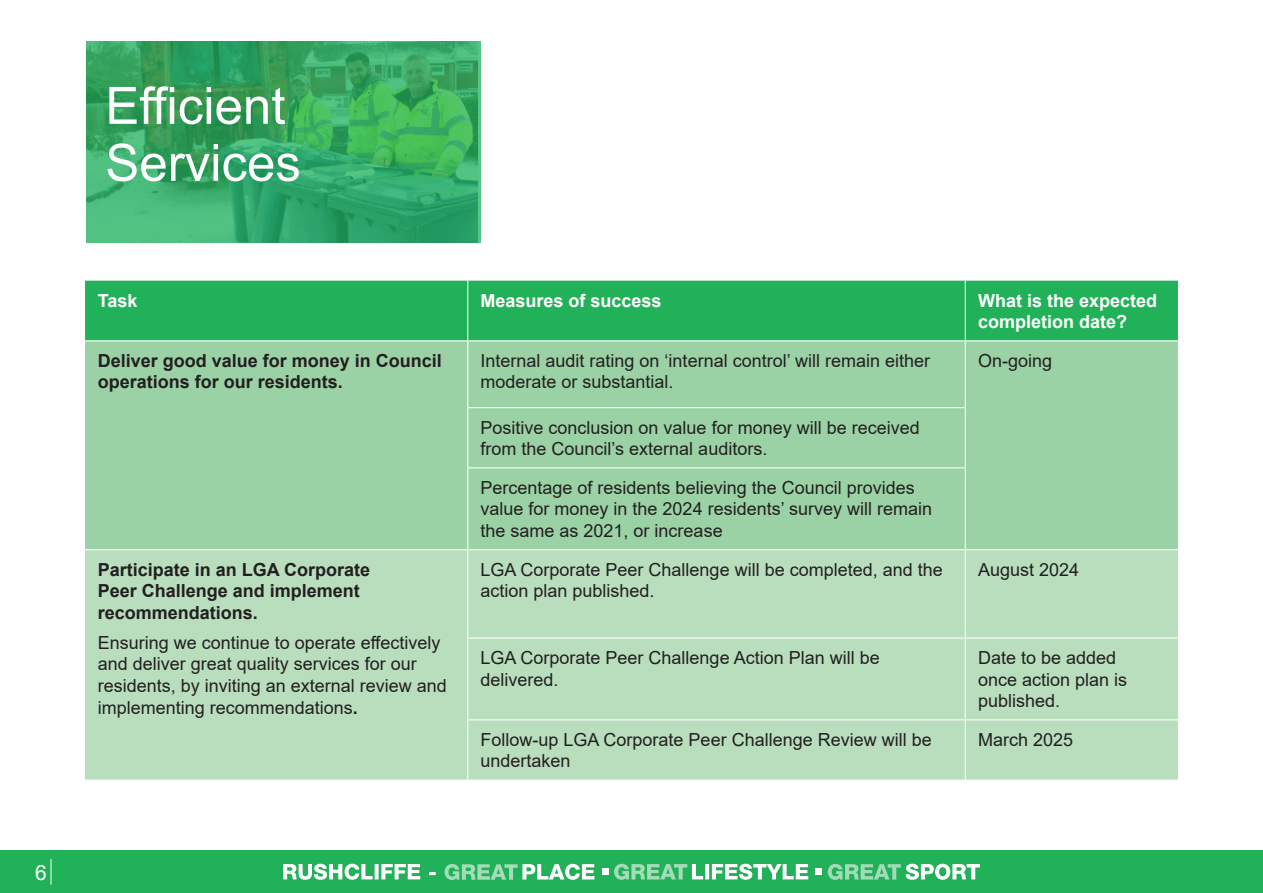
<style>
.page{position:relative;width:1263px;height:893px;background:#fff}
.page>*{position:absolute;margin:0;border:0;box-sizing:border-box;transform-origin:0 0}
.t1{font:51.45px "Arial";color:#fff}
.t2{font:21px "Arial";color:#fff}
.Award_category_break{font:18px/21.6px "Arial";color:#231f20}
.Award_category_break-2{font:700 18px/21.6px "Arial";color:#231f20}
.Award_category_break-3{font:700 18px/21.6px "Arial";color:#fff}
.s1{font-weight:700}
</style>
<div class="page">
<div style="left:0;top:850px;width:1263px;height:43px;background:#21b259"></div>
<svg style="left:283px;top:864px;width:697px;height:16px"></svg>
<div style="left:602px;top:869px;width:7px;height:6px;background:#fff"></div>
<svg style="left:51px;top:859px;width:1px;height:25px"></svg>
<div style="left:85px;top:281px;width:1093px;height:59px;background:#21b259"></div>
<div style="left:85px;top:341px;width:1093px;height:208px;background:#9bd2a5"></div>
<div style="left:85px;top:550px;width:1093px;height:229px;background:#b9debe"></div>
<hr style="left:468px;top:407px;width:497px;height:1px;background:#fff">
<hr style="left:468px;top:467px;width:497px;height:1px;background:#fff">
<hr style="left:468px;top:637px;width:497px;height:2px;background:#fff">
<hr style="left:966px;top:637px;width:212px;height:2px;background:#fff">
<hr style="left:468px;top:719px;width:497px;height:1px;background:#fff">
<hr style="left:966px;top:719px;width:212px;height:1px;background:#fff">
<hr style="left:467px;top:281px;width:1px;height:60px;background:#fff">
<hr style="left:467px;top:341px;width:1px;height:67px;background:#fff">
<hr style="left:467px;top:408px;width:1px;height:60px;background:#fff">
<hr style="left:467px;top:468px;width:1px;height:82px;background:#fff">
<hr style="left:467px;top:550px;width:1px;height:88px;background:#fff">
<hr style="left:467px;top:638px;width:1px;height:82px;background:#fff">
<hr style="left:467px;top:720px;width:1px;height:59px;background:#fff">
<hr style="left:965px;top:281px;width:1px;height:60px;background:#fff">
<hr style="left:965px;top:341px;width:1px;height:67px;background:#fff">
<hr style="left:965px;top:408px;width:1px;height:60px;background:#fff">
<hr style="left:965px;top:468px;width:1px;height:82px;background:#fff">
<hr style="left:965px;top:550px;width:1px;height:88px;background:#fff">
<hr style="left:965px;top:638px;width:1px;height:82px;background:#fff">
<hr style="left:965px;top:720px;width:1px;height:59px;background:#fff">
<svg style="left:86px;top:41px;width:395px;height:202px;background:#37a864"></svg>
<p class="t2" style="left:35px;top:858px;width:13px">6</p>
<p class="t1" style="left:105px;top:70px;width:182px">Efficient</p>
<p class="t1" style="left:105px;top:127px;width:197px">Services</p>
<p class="Award_category_break-3" style="left:98px;top:290px;width:41px">Task</p>
<p class="Award_category_break-3" style="left:480px;top:290px;width:183px">Measures of success</p>
<p class="Award_category_break-3" style="left:978px;top:290px;width:181px">What is the expected completion date?</p>
<p class="Award_category_break-2" style="left:98px;top:350px;width:346px">Deliver good value for money in Council operations for our residents.</p>
<p class="Award_category_break" style="left:480px;top:349px;width:451px">Internal audit rating on ‘internal control’ will remain either moderate or substantial.</p>
<p class="Award_category_break" style="left:978px;top:349px;width:76px">On-going</p>
<p class="Award_category_break" style="left:480px;top:416px;width:441px">Positive conclusion on value for money will be received from the Council’s external auditors.</p>
<p class="Award_category_break" style="left:480px;top:476px;width:453px">Percentage of residents believing the Council provides value for money in the 2024 residents’ survey will remain the same as 2021, or increase</p>
<p class="Award_category_break-2" style="left:98px;top:559px;width:274px">Participate in an LGA Corporate<br>Peer Challenge and implement recommendations.</p>
<p class="Award_category_break" style="left:98px;top:632px;width:351px">Ensuring we continue to operate effectively and deliver great quality services for our residents, by inviting an external review and implementing recommendations<span class="s1">.</span></p>
<p class="Award_category_break" style="left:480px;top:558px;width:464px">LGA Corporate Peer Challenge will be completed, and the action plan published.</p>
<p class="Award_category_break" style="left:978px;top:558px;width:103px">August 2024</p>
<p class="Award_category_break" style="left:480px;top:647px;width:401px">LGA Corporate Peer Challenge Action Plan will be delivered.</p>
<p class="Award_category_break" style="left:978px;top:647px;width:151px">Date to be added once action plan is published.</p>
<p class="Award_category_break" style="left:480px;top:728px;width:453px">Follow-up LGA Corporate Peer Challenge Review will be undertaken</p>
<p class="Award_category_break" style="left:978px;top:728px;width:97px">March 2025</p>
</div>
